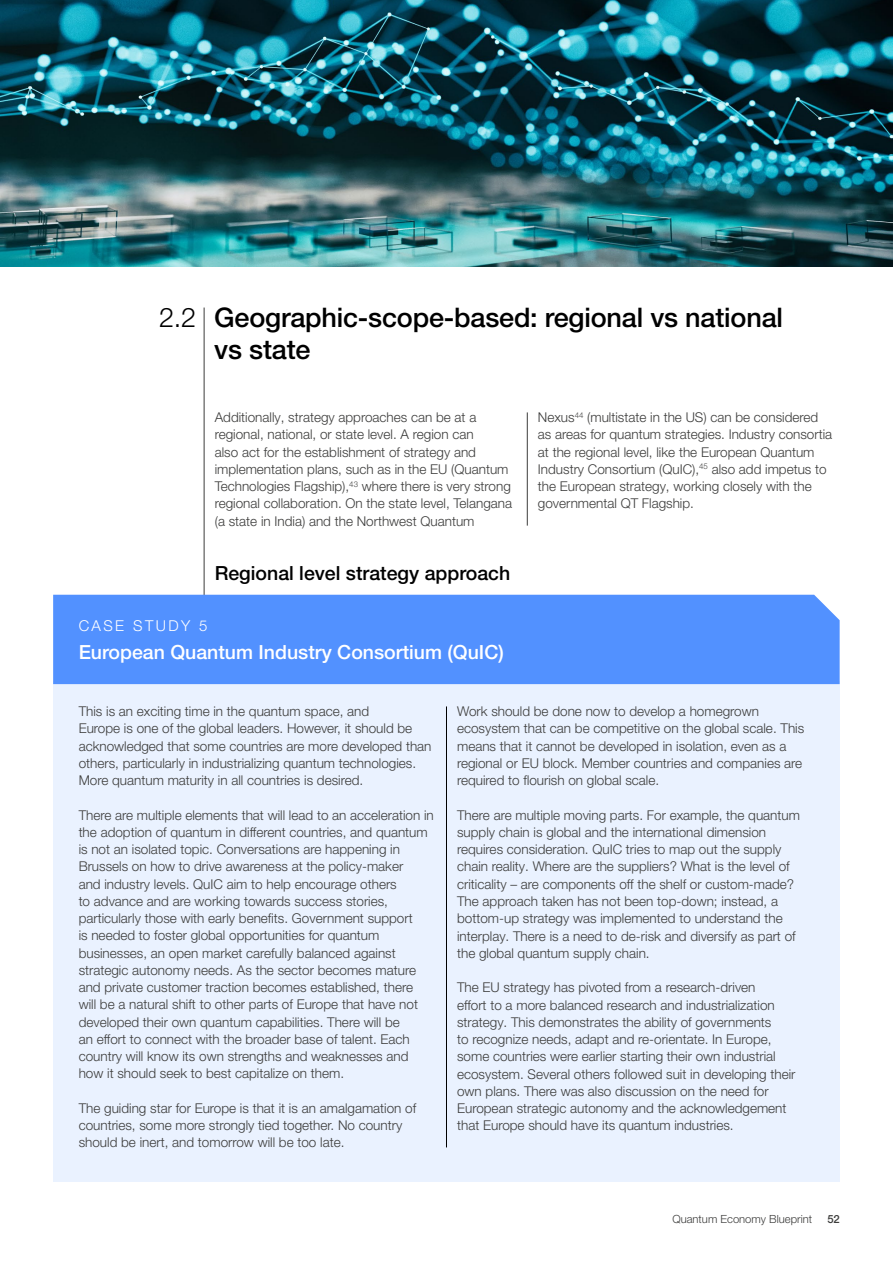
<style>
.page{position:relative;width:893px;height:1263px;background:#fff}
.page>*{position:absolute;margin:0;border:0;box-sizing:border-box;transform-origin:0 0}
.t1{font:500 27px/32.4px "Helvetica Neue LT Pro";letter-spacing:-.005em;color:#000}
.t2{font:500 19.5px "Helvetica Neue LT Pro";color:#fff}
.t3{font:500 19.5px "Helvetica Neue LT Pro";color:#000}
.t4{font:300 15px "Helvetica Neue LT Pro";letter-spacing:.16em;color:#fff}
.t5{font:300 13.5px/17.2px "Helvetica Neue LT Pro";color:#3c3c3b}
.t6{font:300 11.25px "Helvetica Neue LT Pro";color:#3c3c3b}
.t7{font:500 11.25px "Helvetica Neue LT Pro";color:#3c3c3b}
.s1{font-weight:300}
</style>
<div class="page">
<hr style="left:204px;top:308px;width:1px;height:829px;background:#3c3c3b">
<img style="left:0;top:0;width:893px;height:267px">
<hr style="left:527px;top:412px;width:1px;height:114px;background:#3c3c3b">
<div style="left:53px;top:681px;width:787px;height:500px;background:#eaf2ff"></div>
<hr style="left:446px;top:706px;width:1px;height:441px;background:#000">
<div style="left:53px;top:595px;width:787px;height:89px;background:#5291ff"></div>
<h1 class="t1" style="left:214px;top:301px;width:570px;text-indent:-55px"><span class="s1">2.2</span> Geographic-scope-based: regional vs national vs state</h1>
<p class="t5" style="left:215px;top:408px;width:299px">Additionally, strategy approaches can be at a regional, national, or state level. A region can<br>also act for the establishment of strategy and implementation plans, such as in the EU (Quantum Technologies Flagship),<sup>43</sup> where there is very strong regional collaboration. On the state level, Telangana (a state in India) and the Northwest Quantum</p>
<p class="t5" style="left:538px;top:408px;width:296px">Nexus<sup>44</sup> (multistate in the US) can be considered as areas for quantum strategies. Industry consortia at the regional level, like the European Quantum Industry Consortium (QuIC),<sup>45</sup> also add impetus to the European strategy, working closely with the governmental QT Flagship.</p>
<h2 class="t3" style="left:215px;top:562px;width:297px">Regional level strategy approach</h2>
<p class="t4" style="left:79px;top:616px;width:130px">CASE STUDY 5</p>
<h2 class="t2" style="left:79px;top:640px;width:427px">European Quantum Industry Consortium (QuIC)</h2>
<p class="t5" style="left:79px;top:702px;width:354px">This is an exciting time in the quantum space, and<br>Europe is one of the global leaders. However, it should be acknowledged that some countries are more developed than others, particularly in industrializing quantum technologies.<br>More quantum maturity in all countries is desired.</p>
<p class="t5" style="left:79px;top:806px;width:357px">There are multiple elements that will lead to an acceleration in the adoption of quantum in different countries, and quantum is not an isolated topic. Conversations are happening in Brussels on how to drive awareness at the policy-maker<br>and industry levels. QuIC aim to help encourage others<br>to advance and are working towards success stories, particularly those with early benefits. Government support<br>is needed to foster global opportunities for quantum businesses, an open market carefully balanced against strategic autonomy needs. As the sector becomes mature and private customer traction becomes established, there will be a natural shift to other parts of Europe that have not developed their own quantum capabilities. There will be<br>an effort to connect with the broader base of talent. Each country will know its own strengths and weaknesses and how it should seek to best capitalize on them.</p>
<p class="t5" style="left:79px;top:1099px;width:339px">The guiding star for Europe is that it is an amalgamation of countries, some more strongly tied together. No country should be inert, and tomorrow will be too late.</p>
<p class="t5" style="left:457px;top:702px;width:349px">Work should be done now to develop a homegrown ecosystem that can be competitive on the global scale. This means that it cannot be developed in isolation, even as a regional or EU block. Member countries and companies are required to flourish on global scale.</p>
<p class="t5" style="left:457px;top:806px;width:344px">There are multiple moving parts. For example, the quantum supply chain is global and the international dimension requires consideration. QuIC tries to map out the supply chain reality. Where are the suppliers? What is the level of criticality – are components off the shelf or custom-made?<br>The approach taken has not been top-down; instead, a bottom-up strategy was implemented to understand the interplay. There is a need to de-risk and diversify as part of the global quantum supply chain.</p>
<p class="t5" style="left:457px;top:978px;width:340px">The EU strategy has pivoted from a research-driven<br>effort to a more balanced research and industrialization strategy. This demonstrates the ability of governments<br>to recognize needs, adapt and re-orientate. In Europe, some countries were earlier starting their own industrial ecosystem. Several others followed suit in developing their own plans. There was also discussion on the need for European strategic autonomy and the acknowledgement that Europe should have its quantum industries.</p>
<p class="t6" style="left:672px;top:1212px;width:141px">Quantum Economy Blueprint</p>
<p class="t7" style="left:827px;top:1212px;width:14px">52</p>
</div>
